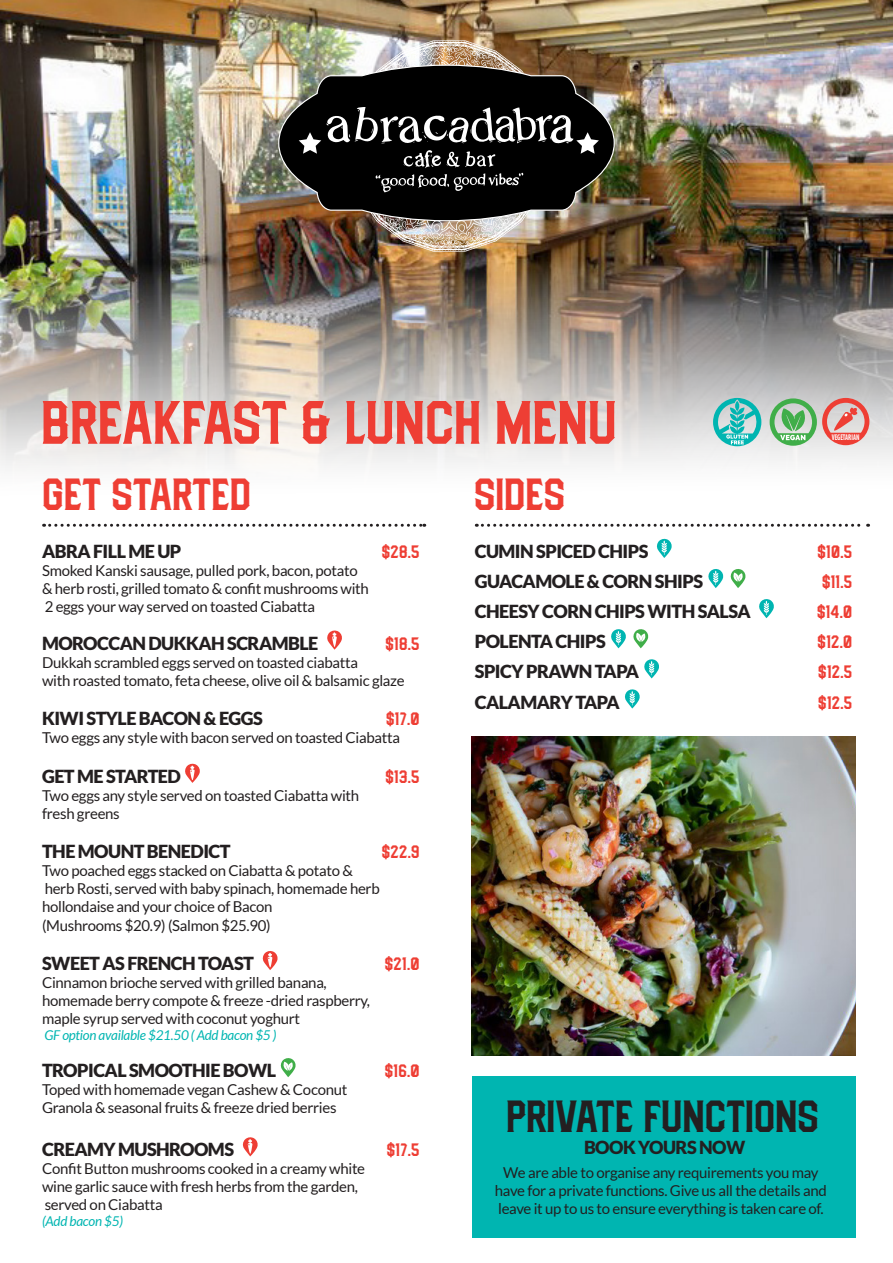
<style>
.page{position:relative;width:893px;height:1263px;background:#fff}
.page>*{position:absolute;margin:0;border:0;box-sizing:border-box;transform-origin:0 0}
.t1{font:61.2px "Dealers Solid";letter-spacing:-.04em;color:#ee3e34}
.t2{font:45px "Dealers Solid";letter-spacing:-.04em;color:#231f20}
.t3{font:45px "Dealers Solid";letter-spacing:-.04em;color:#ee3e34}
.t4{font:900 18px "Lato";letter-spacing:-.03em;color:#231f20}
.t5{font:18px "Dealers Solid";letter-spacing:-.02em;color:#ee3e34}
.t6{font:15px/18px "Lato";letter-spacing:-.02em;color:#231f20}
.t7{font:italic 13.5px "Lato";letter-spacing:-.02em;color:#00b5b1}
.t8{font:700 condensed 8.4px "Myriad Pro";color:#fff;scale:.78 1}
</style>
<div class="page">
<img style="left:0;top:0;width:893px;height:468px">
<img style="left:278px;top:64px;width:337px;height:158px">
<img style="left:299px;top:40px;width:300px;height:212px">
<svg style="left:327px;top:630px;width:15px;height:20px"></svg>
<svg style="left:185px;top:763px;width:15px;height:20px"></svg>
<svg style="left:262px;top:951px;width:16px;height:19px"></svg>
<svg style="left:280px;top:1058px;width:16px;height:19px"></svg>
<svg style="left:242px;top:1137px;width:16px;height:19px"></svg>
<svg style="left:713px;top:398px;width:48px;height:48px;background:#72c9c8"></svg>
<svg style="left:44px;top:524px;width:381px;height:3px"></svg>
<img style="left:471px;top:737px;width:384px;height:318px">
<svg style="left:656px;top:538px;width:16px;height:20px"></svg>
<svg style="left:708px;top:569px;width:16px;height:19px"></svg>
<svg style="left:730px;top:569px;width:16px;height:19px"></svg>
<svg style="left:759px;top:599px;width:15px;height:19px"></svg>
<svg style="left:611px;top:629px;width:15px;height:19px"></svg>
<svg style="left:633px;top:629px;width:16px;height:19px"></svg>
<svg style="left:644px;top:659px;width:15px;height:19px"></svg>
<svg style="left:625px;top:689px;width:15px;height:19px"></svg>
<svg style="left:476px;top:524px;width:393px;height:3px"></svg>
<div style="left:472px;top:1076px;width:383px;height:161px;background:#00b5b1"></div>
<svg style="left:770px;top:398px;width:99px;height:48px;background:#bcb097"></svg>
<p class="t1" style="left:41px;top:389px;width:580px">BREAKFAST &amp; LUNCH MENU</p>
<p class="t3" style="left:42px;top:470px;width:212px">GET STARTED</p>
<p class="t3" style="left:474px;top:470px;width:94px">SIDES</p>
<p class="t8" style="left:832px;top:432px;width:37px">VEGETARIAN</p>
<p class="t4" style="left:42px;top:541px;width:141px">ABRA FILL ME UP</p>
<p class="t5" style="left:382px;top:542px;width:40px">$28.5</p>
<p class="t6" style="left:42px;top:561px;width:328px">Smoked Kanski sausage, pulled pork, bacon, potato &amp; herb rosti, grilled tomato &amp; confit mushrooms with<br>2 eggs your way served on toasted Ciabatta</p>
<p class="t4" style="left:42px;top:632px;width:278px">MOROCCAN DUKKAH SCRAMBLE</p>
<p class="t5" style="left:385px;top:633px;width:36px">$18.5</p>
<p class="t6" style="left:42px;top:653px;width:364px">Dukkah scrambled eggs served on toasted ciabatta<br>with roasted tomato, feta cheese, olive oil &amp; balsamic glaze</p>
<p class="t4" style="left:42px;top:708px;width:222px">KIWI STYLE BACON &amp; EGGS</p>
<p class="t5" style="left:386px;top:709px;width:35px">$17.0</p>
<p class="t6" style="left:42px;top:729px;width:359px">Two eggs any style with bacon served on toasted Ciabatta</p>
<p class="t4" style="left:42px;top:766px;width:140px">GET ME STARTED</p>
<p class="t5" style="left:385px;top:767px;width:36px">$13.5</p>
<p class="t6" style="left:42px;top:786px;width:319px">Two eggs any style served on toasted Ciabatta with fresh greens</p>
<p class="t4" style="left:42px;top:841px;width:190px">THE MOUNT BENEDICT</p>
<p class="t5" style="left:382px;top:842px;width:40px">$22.9</p>
<p class="t6" style="left:42px;top:862px;width:339px">Two poached eggs stacked on Ciabatta &amp; potato &amp; herb Rosti, served with baby spinach, homemade herb hollondaise and your choice of Bacon<br>(Mushrooms $20.9) (Salmon $25.90)</p>
<p class="t4" style="left:42px;top:953px;width:213px">SWEET AS FRENCH TOAST</p>
<p class="t5" style="left:385px;top:954px;width:37px">$21.0</p>
<p class="t6" style="left:42px;top:973px;width:329px">Cinnamon brioche served with grilled banana, homemade berry compote &amp; freeze -dried raspberry, maple syrup served with coconut yoghurt</p>
<p class="t7" style="left:44px;top:1027px;width:234px">GF option available $21.50 ( Add bacon $5 )</p>
<p class="t4" style="left:42px;top:1060px;width:236px">TROPICAL SMOOTHIE BOWL</p>
<p class="t5" style="left:385px;top:1061px;width:37px">$16.0</p>
<p class="t6" style="left:42px;top:1081px;width:307px">Toped with homemade vegan Cashew &amp; Coconut<br>Granola &amp; seasonal fruits &amp; freeze dried berries</p>
<p class="t4" style="left:42px;top:1139px;width:194px">CREAMY MUSHROOMS</p>
<p class="t5" style="left:387px;top:1140px;width:35px">$17.5</p>
<p class="t6" style="left:42px;top:1160px;width:325px">Confit Button mushrooms cooked in a creamy white wine garlic sauce with fresh herbs from the garden, served on Ciabatta</p>
<p class="t7" style="left:42px;top:1214px;width:82px">(Add bacon $5)</p>
<p class="t4" style="left:475px;top:541px;width:175px">CUMIN SPICED CHIPS</p>
<p class="t5" style="left:817px;top:542px;width:37px">$10.5</p>
<p class="t4" style="left:475px;top:571px;width:230px">GUACAMOLE &amp; CORN SHIPS</p>
<p class="t5" style="left:822px;top:572px;width:32px">$11.5</p>
<p class="t4" style="left:475px;top:601px;width:278px">CHEESY CORN CHIPS WITH SALSA</p>
<p class="t5" style="left:817px;top:602px;width:37px">$14.0</p>
<p class="t4" style="left:475px;top:631px;width:133px">POLENTA CHIPS</p>
<p class="t5" style="left:818px;top:632px;width:37px">$12.0</p>
<p class="t4" style="left:475px;top:661px;width:166px">SPICY PRAWN TAPA</p>
<p class="t5" style="left:818px;top:662px;width:36px">$12.5</p>
<p class="t4" style="left:475px;top:691px;width:146px">CALAMARY TAPA</p>
<p class="t5" style="left:818px;top:692px;width:36px">$12.5</p>
<p class="t2" style="left:506px;top:1091px;width:316px">PRIVATE FUNCTIONS</p>
<p class="t4" style="left:584px;top:1136px;width:163px">BOOK YOURS NOW</p>
<p class="t6" style="left:495px;top:1164px;width:333px;text-align:center">We are able to organise any requirements you may have for a private functions. Give us all the details and leave it up to us to ensure everything is taken care of.</p>
</div>
